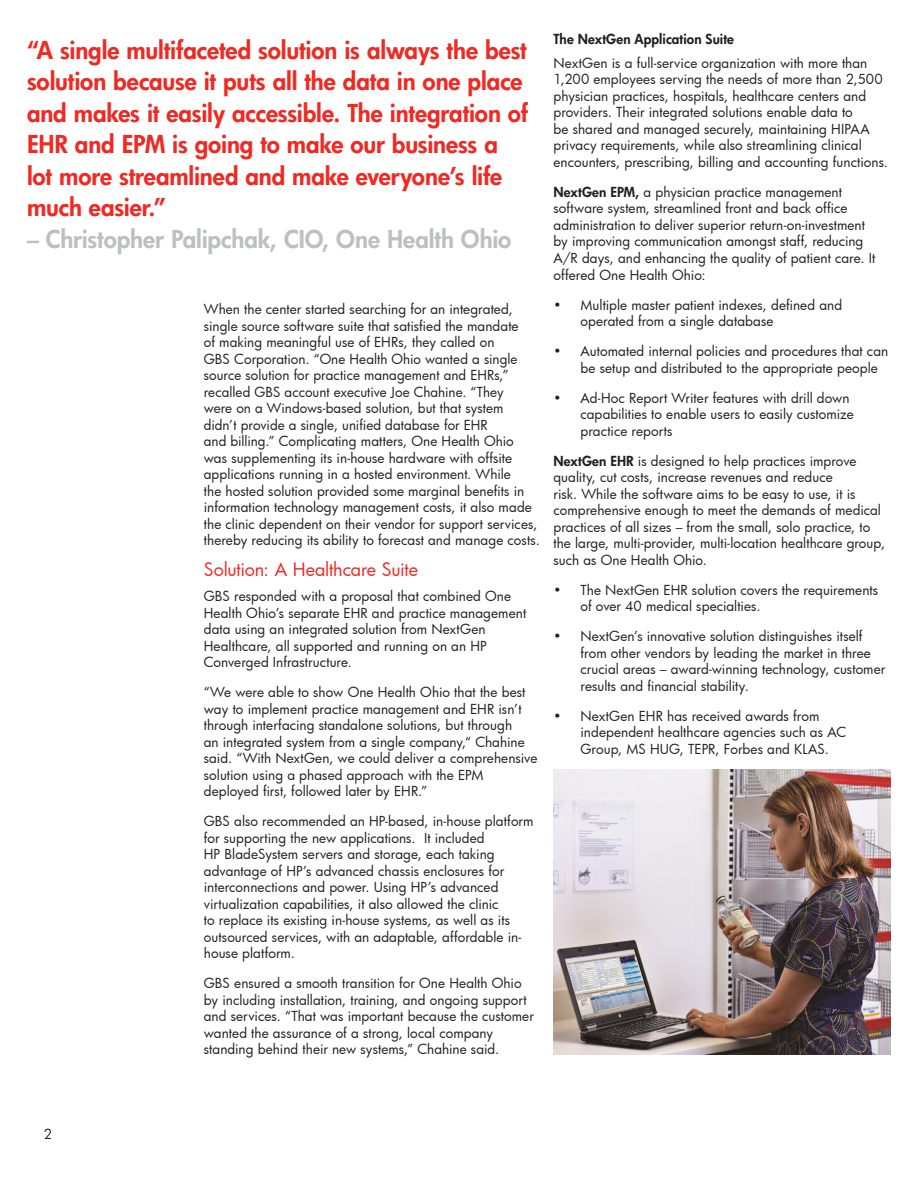
<style>
.page{position:relative;width:918px;height:1188px;background:#fff}
.page>*{position:absolute;margin:0;border:0;box-sizing:border-box;transform-origin:0 0}
.Headline_12pt_color{font:24px/31.5px "Futura Hv";letter-spacing:-.005em;color:#ee2a23}
.Headline_12pt_color-2{font:24px "Futura Hv";color:#bebfc2}
.Headline_12pt_color-3{font:18px "Futura Bk";letter-spacing:-.015em;color:#ee2a23}
.Bullet_with_bold_te{font:13.5px/16.5px "Futura Bk";letter-spacing:.005em;color:#231f20}
.Headline_12pt_color-4{font:13.5px/16.5px "Futura Bk";color:#231f20}
.Bullet_with_bold_te-2{font:13.5px "Futura Hv";letter-spacing:.01em;color:#231f20}
.page_number_left{font:13.5px "Futura Bk";color:#231f20}
.s1{font-family:"Futura Hv"}
</style>
<div class="page">
<img style="left:554px;top:769px;width:337px;height:285px">
<p class="Headline_12pt_color" style="left:27px;top:34px;width:503px">“A single multifaceted solution is always the best solution because it puts all the data in one place and makes it easily accessible. The integration of EHR and EPM is going to make our business a lot more streamlined and make everyone’s life much easier.”</p>
<p class="Headline_12pt_color-2" style="left:27px;top:223px;width:486px">– Christopher Palipchak, CIO, One Health Ohio</p>
<p class="Bullet_with_bold_te" style="left:204px;top:301px;width:338px">When the center started searching for an integrated, single source software suite that satisfied the mandate<br>of making meaningful use of EHRs, they called on<br>GBS Corporation. “One Health Ohio wanted a single source solution for practice management and EHRs,” recalled GBS account executive Joe Chahine. “They<br>were on a Windows-based solution, but that system<br>didn’t provide a single, unified database for EHR<br>and billing.” Complicating matters, One Health Ohio was supplementing its in-house hardware with offsite applications running in a hosted environment. While<br>the hosted solution provided some marginal benefits in information technology management costs, it also made the clinic dependent on their vendor for support services, thereby reducing its ability to forecast and manage costs.</p>
<p class="Headline_12pt_color-3" style="left:204px;top:557px;width:216px">Solution: A Healthcare Suite</p>
<p class="Bullet_with_bold_te" style="left:204px;top:588px;width:324px">GBS responded with a proposal that combined One Health Ohio’s separate EHR and practice management data using an integrated solution from NextGen Healthcare, all supported and running on an HP Converged Infrastructure.</p>
<p class="Bullet_with_bold_te" style="left:204px;top:684px;width:335px">“We were able to show One Health Ohio that the best way to implement practice management and EHR isn’t through interfacing standalone solutions, but through<br>an integrated system from a single company,“ Chahine said. “With NextGen, we could deliver a comprehensive solution using a phased approach with the EPM deployed first, followed later by EHR.”</p>
<p class="Bullet_with_bold_te" style="left:204px;top:813px;width:331px">GBS also recommended an HP-based, in-house platform for supporting the new applications. It included<br>HP BladeSystem servers and storage, each taking advantage of HP’s advanced chassis enclosures for interconnections and power. Using HP’s advanced virtualization capabilities, it also allowed the clinic<br>to replace its existing in-house systems, as well as its outsourced services, with an adaptable, affordable in&shy;house platform.</p>
<p class="Bullet_with_bold_te" style="left:204px;top:975px;width:332px">GBS ensured a smooth transition for One Health Ohio by including installation, training, and ongoing support and services. “That was important because the customer wanted the assurance of a strong, local company standing behind their new systems,” Chahine said.</p>
<p class="Bullet_with_bold_te-2" style="left:554px;top:31px;width:182px">The NextGen Application Suite</p>
<p class="Bullet_with_bold_te" style="left:554px;top:54px;width:336px">NextGen is a full-service organization with more than 1,200 employees serving the needs of more than 2,500 physician practices, hospitals, healthcare centers and providers. Their integrated solutions enable data to<br>be shared and managed securely, maintaining HIPAA privacy requirements, while also streamlining clinical encounters, prescribing, billing and accounting functions.</p>
<p class="Headline_12pt_color-4" style="left:554px;top:183px;width:323px"><span class="s1">NextGen EPM,</span> a physician practice management software system, streamlined front and back office administration to deliver superior return-on-investment by improving communication amongst staff, reducing A/R days, and enhancing the quality of patient care. It offered One Health Ohio:</p>
<p class="Bullet_with_bold_te" style="left:580px;top:296px;width:263px;text-indent:-27px">• Multiple master patient indexes, defined and operated from a single database</p>
<p class="Bullet_with_bold_te" style="left:580px;top:343px;width:309px;text-indent:-27px">• Automated internal policies and procedures that can be setup and distributed to the appropriate people</p>
<p class="Bullet_with_bold_te" style="left:580px;top:389px;width:275px;text-indent:-27px">• Ad-Hoc Report Writer features with drill down capabilities to enable users to easily customize practice reports</p>
<p class="Headline_12pt_color-4" style="left:554px;top:452px;width:333px"><span class="s1">NextGen EHR</span> is designed to help practices improve quality, cut costs, increase revenues and reduce<br>risk. While the software aims to be easy to use, it is comprehensive enough to meet the demands of medical practices of all sizes – from the small, solo practice, to the large, multi-provider, multi-location healthcare group, such as One Health Ohio.</p>
<p class="Bullet_with_bold_te" style="left:580px;top:581px;width:299px;text-indent:-27px">• The NextGen EHR solution covers the requirements of over 40 medical specialties.</p>
<p class="Bullet_with_bold_te" style="left:580px;top:628px;width:306px;text-indent:-27px">• NextGen’s innovative solution distinguishes itself from other vendors by leading the market in three crucial areas – award-winning technology, customer results and financial stability.</p>
<p class="Bullet_with_bold_te" style="left:580px;top:707px;width:267px;text-indent:-27px">• NextGen EHR has received awards from independent healthcare agencies such as AC<br>Group, MS HUG, TEPR, Forbes and KLAS.</p>
<p class="page_number_left" style="left:44px;top:1125px;width:10px">2</p>
</div>
